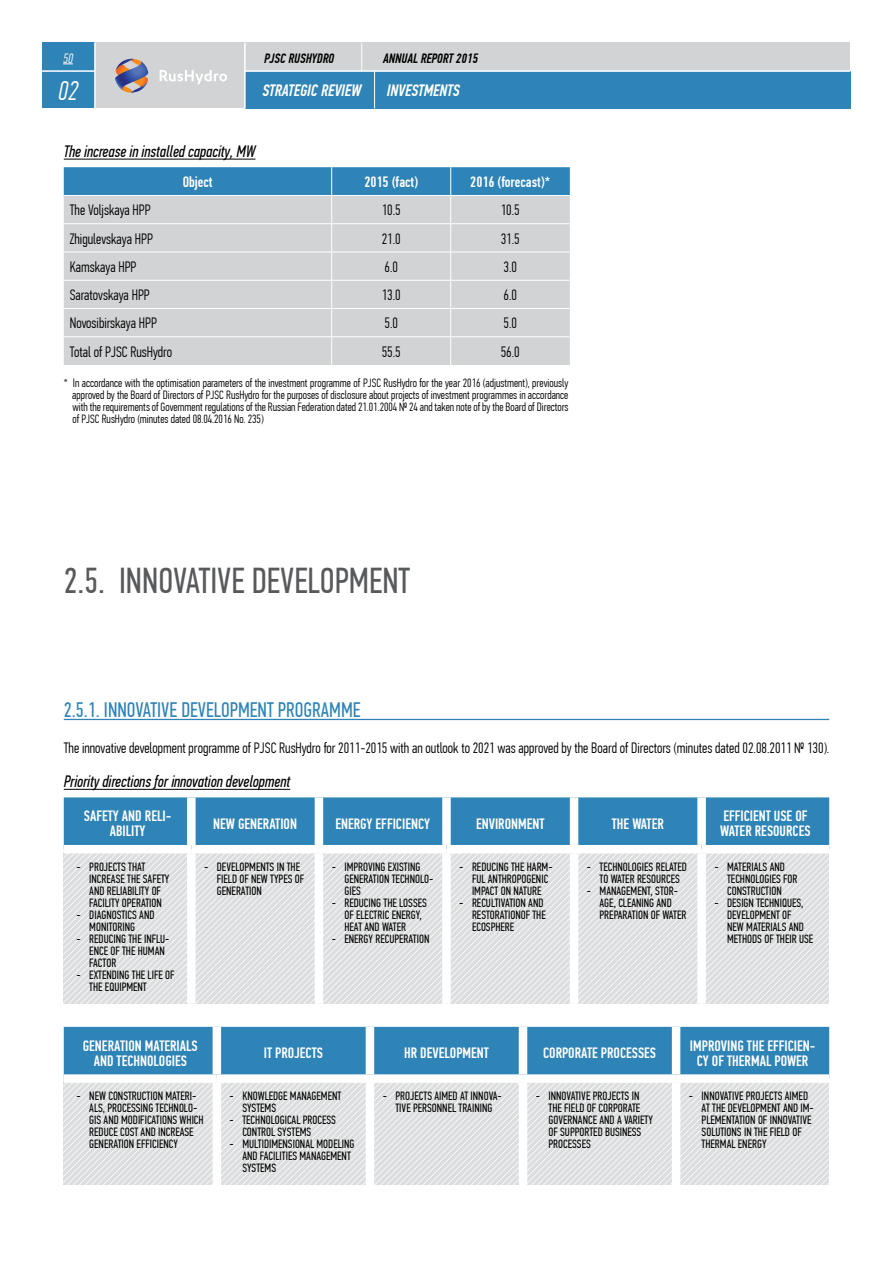
<style>
.page{position:relative;width:893px;height:1263px;background:#fff}
.page>*{position:absolute;margin:0;border:0;box-sizing:border-box;transform-origin:0 0}
.t1{font:36px "PF Din Text Comp Pro";color:#58595b}
.t2{font:italic 300 27px "PF Din Text Comp Pro";color:#fff}
.t3{font:21px "PF Din Text Comp Pro";color:#2e83b7}
.t4{font:italic 16.5px "PF Din Text Comp Pro";letter-spacing:-.005em;color:#000}
.t5{font:italic 500 16.5px "PF Din Text Comp Pro";color:#fff}
.t6{font:300 15px "PF Din Text Comp Pro";color:#000}
.t7{font:500 15px/15px "PF Din Text Comp Pro";color:#fff;text-align:center}
.t8{font:italic 500 13.5px "PF Din Text Comp Pro";color:#000}
.t9{font:italic 300 13.5px "PF Din Text Comp Pro";color:#fff}
.t10{font:12px/12px "PF Din Text Comp Pro";color:#000}
.t11{font:300 12px/12px "PF Din Text Comp Pro";color:#000;text-align:justify}
</style>
<div class="page">
<div style="left:43px;top:43px;width:807px;height:65px;background:#d1d3d4"></div>
<div style="left:43px;top:43px;width:52px;height:65px;background:#2e83b7"></div>
<div style="left:245px;top:71px;width:605px;height:37px;background:#2e83b7"></div>
<hr style="left:94px;top:42px;width:2px;height:66px;background:#fff">
<hr style="left:244px;top:43px;width:2px;height:65px;background:#fff">
<svg style="left:361px;top:43px;width:1px;height:27px"></svg>
<hr style="left:245px;top:70px;width:605px;height:2px;background:#fff">
<hr style="left:42px;top:70px;width:53px;height:2px;background:#fff">
<svg style="left:115px;top:59px;width:33px;height:34px"></svg>
<svg style="left:160px;top:70px;width:67px;height:14px"></svg>
<hr style="left:64px;top:719px;width:765px;height:1px;background:#2e83b7">
<svg style="left:64px;top:853px;width:765px;height:151px;fill:#dcddde"></svg>
<svg style="left:64px;top:1083px;width:765px;height:102px;background:#e1e2e3"></svg>
<hr style="left:64px;top:789px;width:226px;height:1px;background:#000">
<div style="left:64px;top:797px;width:765px;height:48px;background:#2e83b7"></div>
<div style="left:187px;top:797px;width:9px;height:48px;background:#fff"></div>
<div style="left:315px;top:797px;width:8px;height:48px;background:#fff"></div>
<div style="left:442px;top:797px;width:9px;height:48px;background:#fff"></div>
<div style="left:570px;top:797px;width:8px;height:48px;background:#fff"></div>
<div style="left:697px;top:797px;width:9px;height:48px;background:#fff"></div>
<div style="left:187px;top:853px;width:9px;height:151px;background:#fff"></div>
<div style="left:315px;top:853px;width:8px;height:151px;background:#fff"></div>
<div style="left:442px;top:853px;width:9px;height:151px;background:#fff"></div>
<div style="left:570px;top:853px;width:8px;height:151px;background:#fff"></div>
<div style="left:697px;top:853px;width:9px;height:151px;background:#fff"></div>
<div style="left:64px;top:1027px;width:765px;height:47px;background:#2e83b7"></div>
<div style="left:213px;top:1027px;width:8px;height:47px;background:#fff"></div>
<div style="left:366px;top:1027px;width:8px;height:47px;background:#fff"></div>
<div style="left:519px;top:1027px;width:8px;height:47px;background:#fff"></div>
<div style="left:672px;top:1027px;width:8px;height:47px;background:#fff"></div>
<div style="left:213px;top:1083px;width:8px;height:114px;background:#fff"></div>
<div style="left:366px;top:1083px;width:8px;height:114px;background:#fff"></div>
<div style="left:519px;top:1083px;width:8px;height:114px;background:#fff"></div>
<div style="left:672px;top:1083px;width:8px;height:114px;background:#fff"></div>
<hr style="left:64px;top:159px;width:191px;height:1px;background:#000">
<svg style="left:64px;top:167px;width:506px;height:198px;background:#bbc9d1"></svg>
<hr style="left:374px;top:71px;width:1px;height:37px;background:#fff">
<p class="t9" style="left:63px;top:51px;width:11px">50</p>
<p class="t8" style="left:264px;top:50px;width:72px">PJSC RUSHYDRO</p>
<p class="t8" style="left:383px;top:50px;width:96px">ANNUAL REPORT 2015</p>
<h2 class="t2" style="left:58px;top:75px;width:21px">02</h2>
<h3 class="t5" style="left:262px;top:80px;width:100px">STRA TEGIC REVIEW</h3>
<h3 class="t5" style="left:387px;top:80px;width:74px">INVESTMENTS</h3>
<h3 class="t4" style="left:64px;top:142px;width:184px">The increase in installed capacity, MW</h3>
<p class="t7" style="left:183px;top:175px;width:32px">Object</p>
<p class="t7" style="left:364px;top:175px;width:55px">2015 (fact)</p>
<p class="t7" style="left:470px;top:175px;width:82px">2016 (forecast)*</p>
<p class="t6" style="left:70px;top:202px;width:82px">The Voljskaya HPP</p>
<p class="t6" style="left:382px;top:202px;width:20px">10.5</p>
<p class="t6" style="left:501px;top:202px;width:20px">10.5</p>
<p class="t6" style="left:70px;top:230px;width:85px">Zhigulevskaya HPP</p>
<p class="t6" style="left:382px;top:230px;width:20px">21.0</p>
<p class="t6" style="left:501px;top:230px;width:20px">31.5</p>
<p class="t6" style="left:70px;top:258px;width:68px">Kamskaya HPP</p>
<p class="t6" style="left:384px;top:258px;width:15px">6.0</p>
<p class="t6" style="left:504px;top:258px;width:15px">3.0</p>
<p class="t6" style="left:70px;top:286px;width:81px">Saratovskaya HPP</p>
<p class="t6" style="left:382px;top:286px;width:20px">13.0</p>
<p class="t6" style="left:504px;top:286px;width:15px">6.0</p>
<p class="t6" style="left:70px;top:315px;width:89px">Novosibirskaya HPP</p>
<p class="t6" style="left:384px;top:315px;width:15px">5.0</p>
<p class="t6" style="left:504px;top:315px;width:15px">5.0</p>
<p class="t6" style="left:70px;top:343px;width:104px">Total of PJSC RusHydro</p>
<p class="t6" style="left:382px;top:343px;width:20px">55.5</p>
<p class="t6" style="left:501px;top:343px;width:20px">56.0</p>
<p class="t11" style="left:72px;top:377px;width:498px;text-indent:-8px">* In accordance with the optimisation parameters of the investment programme of PJSC RusHydro for the year 2016 (adjustment), previously approved by the Board of Directors of PJSC RusHydro for the purposes of disclosure about projects of investment programmes in accordance withtherequirementsof Government regulationsof the RussianFederationdated21.01.2004№24andtakennoteofbythe Boardof Directors of PJSC RusHydro (minutes dated 08.04.2016 No. 235)</p>
<h1 class="t1" style="left:64px;top:560px;width:301px">2.5. INNOVATIVE DEVELOPMENT</h1>
<h3 class="t3" style="left:64px;top:697px;width:184px">2.5.1. INNOVATIVE DEVELOPMENT</h3>
<h3 class="t3" style="left:278px;top:697px;width:18px">PROGRAMME</h3>
<p class="t6" style="left:64px;top:739px;width:767px">The innovative development programme of PJSC RusHydro for 2011-2015 with an outlook to 2021 was approved by the Board of Directors (minutes dated 02.08.2011 № 130).</p>
<h3 class="t4" style="left:64px;top:772px;width:229px">Priority directions for innovation development</h3>
<p class="t7" style="left:84px;top:809px;width:89px">SAFETY AND RELI-<br>ABILITY</p>
<p class="t7" style="left:213px;top:816px;width:85px">NEW GENERATION</p>
<p class="t7" style="left:335px;top:816px;width:96px">ENERGY EFFICIENCY</p>
<p class="t7" style="left:476px;top:816px;width:70px">ENVIRONMENT</p>
<p class="t7" style="left:612px;top:816px;width:54px">THE WATER</p>
<p class="t7" style="left:720px;top:809px;width:92px;text-align:left">EFFICIENT USE OF<br>WATER RESOURCES</p>
<p class="t10" style="left:89px;top:861px;width:81px;text-indent:-13px">- PROJECTS THAT<br>INCREASE THE SAFETY<br>AND RELIABILITY OF<br>FACILITY OPERATION</p>
<p class="t10" style="left:77px;top:909px;width:69px;text-align:center">- DIAGNOSTICS AND<br>MONITORING</p>
<p class="t10" style="left:89px;top:933px;width:82px;text-indent:-13px">- REDUCING THE INFLU-<br>ENCE OF THE HUMAN<br>FACTOR</p>
<p class="t10" style="left:89px;top:969px;width:87px;text-indent:-13px">- EXTENDING THE LIFE OF<br>THE EQUIPMENT</p>
<p class="t10" style="left:204px;top:861px;width:11px">- DEVE</p>
<p class="t10" style="left:235px;top:861px;width:10px">LOPMENTS</p>
<p class="t10" style="left:217px;top:861px;width:88px;text-indent:60px">IN THE<br>FIELD OF NEW TYPES OF<br>GENERATION</p>
<p class="t10" style="left:344px;top:861px;width:90px;text-indent:-13px">- IMPROVING EXISTING<br>GENERATION TECHNOLO-<br>GIES</p>
<p class="t10" style="left:344px;top:897px;width:79px;text-indent:-13px">- REDUCING THE LOSSES<br>OF ELECTRIC ENERGY,<br>HEAT AND WATER</p>
<p class="t10" style="left:332px;top:933px;width:11px">- ENE</p>
<p class="t10" style="left:359px;top:933px;width:67px">RGY RECUPERATION</p>
<p class="t10" style="left:472px;top:861px;width:82px;text-indent:-13px">- REDUCING THE HARM-<br>FUL ANTHROPOGENIC<br>IMPACT ON NATURE</p>
<p class="t10" style="left:472px;top:897px;width:75px;text-indent:-13px">- RECULTIVATION AND<br>RESTORATIONOF THE<br>ECOSPHERE</p>
<p class="t10" style="left:600px;top:861px;width:82px;text-indent:-13px">- TECHNOLOGIES RELATED<br>TO WATER RESOURCES</p>
<p class="t10" style="left:587px;top:885px;width:12px">- MANA</p>
<p class="t10" style="left:621px;top:885px;width:11px">GEMENT</p>
<p class="t10" style="left:727px;top:861px;width:72px;text-indent:19px">RIALS AND<br>TECHNOLOGIES FOR<br>CONSTRUCTION</p>
<p class="t10" style="left:714px;top:897px;width:11px">- DES</p>
<p class="t10" style="left:714px;top:861px;width:11px">- MATE</p>
<p class="t10" style="left:600px;top:885px;width:88px;text-indent:51px">, STOR-<br>AGE, CLEANING AND<br>PREPARATION OF WATER</p>
<p class="t10" style="left:727px;top:897px;width:88px;text-indent:14px">IGN TECHNIQUES,<br>DEVELOPMENT OF<br>NEW MATERIALS AND<br>METHODS OF THEIR USE</p>
<p class="t7" style="left:83px;top:1038px;width:116px">GENERATION MATERIALS<br>AND TECHNOLOGIES</p>
<p class="t7" style="left:264px;top:1046px;width:61px">IT PROJECTS</p>
<p class="t7" style="left:404px;top:1046px;width:86px">HR DEVELOPMENT</p>
<p class="t7" style="left:543px;top:1046px;width:114px">CORPORATE PROCESSES</p>
<p class="t7" style="left:690px;top:1038px;width:127px">IMPROVING THE EFFICIEN-<br>CY OF THERMAL POWER</p>
<p class="t10" style="left:89px;top:1090px;width:116px;text-indent:-13px">- NEW CONSTRUCTION MATERI-<br>ALS, PROCESSING TECHNOLO-<br>GIS AND MODIFICATIONS WHICH<br>REDUCE COST AND INCREASE<br>GENERATION EFFICIENCY</p>
<p class="t10" style="left:230px;top:1090px;width:67px">- KNOWLEDGE MANA</p>
<p class="t10" style="left:312px;top:1090px;width:11px">GEMENT</p>
<p class="t10" style="left:383px;top:1090px;width:96px">- PROJECTS AIMED AT INNOVA</p>
<p class="t10" style="left:498px;top:1090px;width:6px">-</p>
<p class="t10" style="left:395px;top:1102px;width:98px">TIVE PERSONNEL TRAINING</p>
<p class="t10" style="left:536px;top:1090px;width:21px">- INNOVAT</p>
<p class="t10" style="left:549px;top:1090px;width:106px;text-indent:30px">IVE PROJECTS IN<br>THE FIELD OF CORPORATE<br>GOVERNANCE AND A VARIETY<br>OF SUPPORTED BUSINESS<br>PROCESSES</p>
<p class="t10" style="left:689px;top:1090px;width:21px">- INNOVAT</p>
<p class="t10" style="left:702px;top:1090px;width:114px;text-indent:30px">IVE PROJECTS AIMED<br>AT THE DEVELOPMENT AND IM-<br>PLEMENTATION OF INNOVATIVE<br>SOLUTIONS IN THE FIELD OF<br>THERMAL ENERGY</p>
<p class="t10" style="left:242px;top:1102px;width:35px">SYSTEMS</p>
<p class="t10" style="left:230px;top:1114px;width:98px;text-align:center">- TECHNOLOGICAL PROCESS<br>CONTROL SYSTEMS</p>
<p class="t10" style="left:230px;top:1138px;width:48px">- MULTIDIMENS</p>
<p class="t10" style="left:293px;top:1138px;width:30px">IONAL MODE</p>
<p class="t10" style="left:242px;top:1138px;width:114px;text-indent:95px">LING<br>AND FACILITIES MANAGEMENT<br>SYSTEMS</p>
</div>
